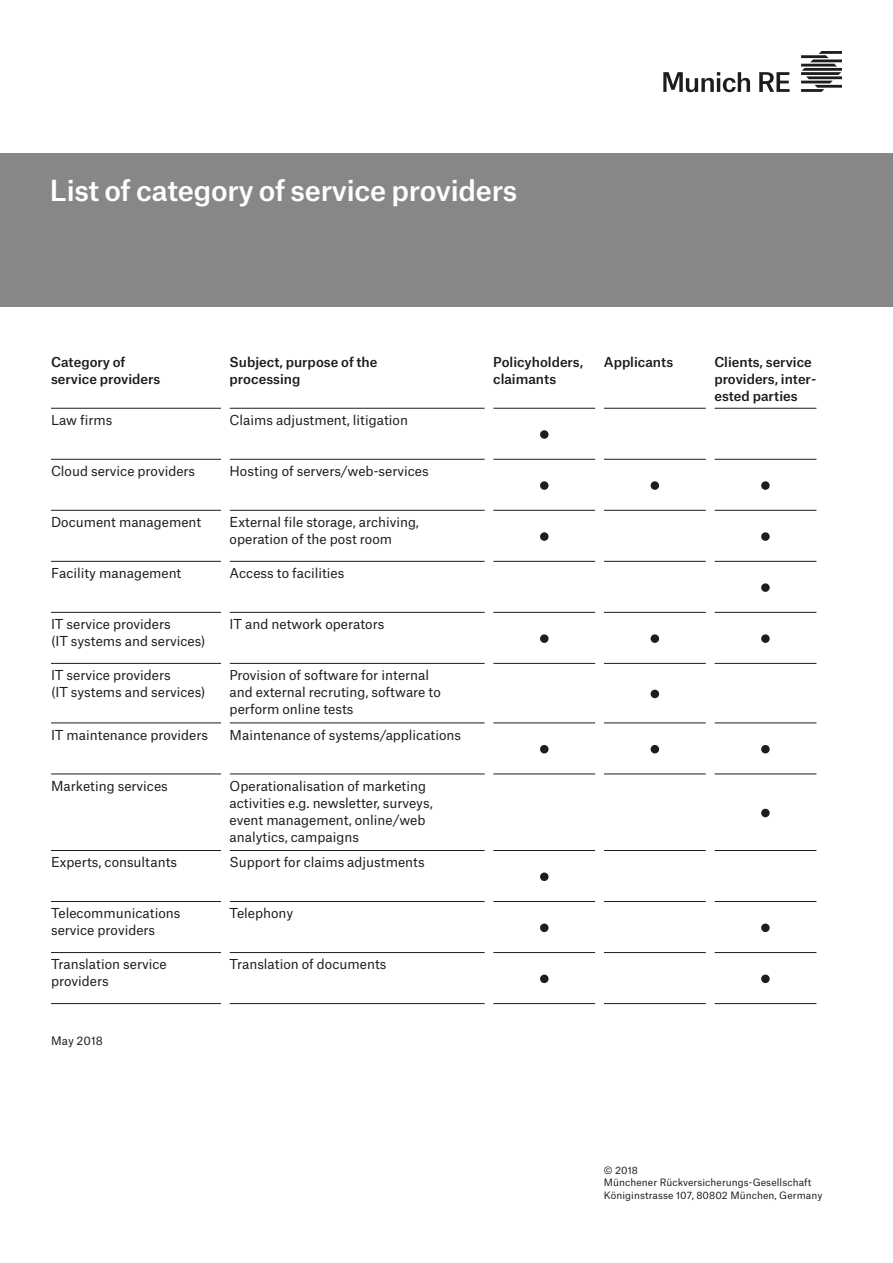
<style>
.page{position:relative;width:893px;height:1263px;background:#fff}
.page>*{position:absolute;margin:0;border:0;box-sizing:border-box;transform-origin:0 0}
.t1{font:500 27.75px "Munich Re";letter-spacing:-.01em;color:#fff}
.t2{font:13.2px/17px "Munich Re";color:#1d1d1b}
.t3{font:500 13.2px/17px "Munich Re";color:#1d1d1b}
.t4{font:11.25px "Munich Re";letter-spacing:.005em;color:#1d1d1b}
.t5{font:9.75px/12.8px "Munich Re";letter-spacing:.01em;color:#1d1d1b}
</style>
<div class="page">
<div style="left:0;top:153px;width:893px;height:153px;background:#878787"></div>
<svg style="left:663px;top:51px;width:179px;height:41px"></svg>
<hr style="left:51px;top:408px;width:170px;height:1px;background:#1d1d1b">
<hr style="left:230px;top:408px;width:255px;height:1px;background:#1d1d1b">
<hr style="left:493px;top:408px;width:102px;height:1px;background:#1d1d1b">
<hr style="left:604px;top:408px;width:102px;height:1px;background:#1d1d1b">
<hr style="left:714px;top:408px;width:102px;height:1px;background:#1d1d1b">
<hr style="left:51px;top:459px;width:170px;height:1px;background:#1d1d1b">
<hr style="left:230px;top:459px;width:255px;height:1px;background:#1d1d1b">
<hr style="left:493px;top:459px;width:102px;height:1px;background:#1d1d1b">
<hr style="left:604px;top:459px;width:102px;height:1px;background:#1d1d1b">
<hr style="left:714px;top:459px;width:102px;height:1px;background:#1d1d1b">
<hr style="left:51px;top:510px;width:170px;height:1px;background:#1d1d1b">
<hr style="left:230px;top:510px;width:255px;height:1px;background:#1d1d1b">
<hr style="left:493px;top:510px;width:102px;height:1px;background:#1d1d1b">
<hr style="left:604px;top:510px;width:102px;height:1px;background:#1d1d1b">
<hr style="left:714px;top:510px;width:102px;height:1px;background:#1d1d1b">
<hr style="left:51px;top:561px;width:170px;height:1px;background:#1d1d1b">
<hr style="left:230px;top:561px;width:255px;height:1px;background:#1d1d1b">
<hr style="left:493px;top:561px;width:102px;height:1px;background:#1d1d1b">
<hr style="left:604px;top:561px;width:102px;height:1px;background:#1d1d1b">
<hr style="left:714px;top:561px;width:102px;height:1px;background:#1d1d1b">
<hr style="left:51px;top:612px;width:170px;height:1px;background:#1d1d1b">
<hr style="left:230px;top:612px;width:255px;height:1px;background:#1d1d1b">
<hr style="left:493px;top:612px;width:102px;height:1px;background:#1d1d1b">
<hr style="left:604px;top:612px;width:102px;height:1px;background:#1d1d1b">
<hr style="left:714px;top:612px;width:102px;height:1px;background:#1d1d1b">
<hr style="left:51px;top:663px;width:170px;height:1px;background:#1d1d1b">
<hr style="left:230px;top:663px;width:255px;height:1px;background:#1d1d1b">
<hr style="left:493px;top:663px;width:102px;height:1px;background:#1d1d1b">
<hr style="left:604px;top:663px;width:102px;height:1px;background:#1d1d1b">
<hr style="left:714px;top:663px;width:102px;height:1px;background:#1d1d1b">
<hr style="left:51px;top:723px;width:170px;height:1px;background:#1d1d1b">
<hr style="left:230px;top:723px;width:255px;height:1px;background:#1d1d1b">
<hr style="left:493px;top:723px;width:102px;height:1px;background:#1d1d1b">
<hr style="left:604px;top:723px;width:102px;height:1px;background:#1d1d1b">
<hr style="left:714px;top:723px;width:102px;height:1px;background:#1d1d1b">
<hr style="left:51px;top:774px;width:170px;height:1px;background:#1d1d1b">
<hr style="left:230px;top:774px;width:255px;height:1px;background:#1d1d1b">
<hr style="left:493px;top:774px;width:102px;height:1px;background:#1d1d1b">
<hr style="left:604px;top:774px;width:102px;height:1px;background:#1d1d1b">
<hr style="left:714px;top:774px;width:102px;height:1px;background:#1d1d1b">
<hr style="left:51px;top:850px;width:170px;height:1px;background:#1d1d1b">
<hr style="left:230px;top:850px;width:255px;height:1px;background:#1d1d1b">
<hr style="left:493px;top:850px;width:102px;height:1px;background:#1d1d1b">
<hr style="left:604px;top:850px;width:102px;height:1px;background:#1d1d1b">
<hr style="left:714px;top:850px;width:102px;height:1px;background:#1d1d1b">
<hr style="left:51px;top:901px;width:170px;height:1px;background:#1d1d1b">
<hr style="left:230px;top:901px;width:255px;height:1px;background:#1d1d1b">
<hr style="left:493px;top:901px;width:102px;height:1px;background:#1d1d1b">
<hr style="left:604px;top:901px;width:102px;height:1px;background:#1d1d1b">
<hr style="left:714px;top:901px;width:102px;height:1px;background:#1d1d1b">
<hr style="left:51px;top:952px;width:170px;height:1px;background:#1d1d1b">
<hr style="left:230px;top:952px;width:255px;height:1px;background:#1d1d1b">
<hr style="left:493px;top:952px;width:102px;height:1px;background:#1d1d1b">
<hr style="left:604px;top:952px;width:102px;height:1px;background:#1d1d1b">
<hr style="left:714px;top:952px;width:102px;height:1px;background:#1d1d1b">
<hr style="left:51px;top:1003px;width:170px;height:1px;background:#1d1d1b">
<hr style="left:230px;top:1003px;width:255px;height:1px;background:#1d1d1b">
<hr style="left:493px;top:1003px;width:102px;height:1px;background:#1d1d1b">
<hr style="left:604px;top:1003px;width:102px;height:1px;background:#1d1d1b">
<hr style="left:714px;top:1003px;width:102px;height:1px;background:#1d1d1b">
<div style="left:540px;top:430px;width:9px;height:9px;background:#1d1d1b;border-radius:50%"></div>
<div style="left:540px;top:481px;width:9px;height:9px;background:#1d1d1b;border-radius:50%"></div>
<div style="left:651px;top:481px;width:8px;height:9px;background:#1d1d1b;border-radius:50%"></div>
<div style="left:761px;top:481px;width:9px;height:9px;background:#1d1d1b;border-radius:50%"></div>
<div style="left:540px;top:532px;width:9px;height:9px;background:#1d1d1b;border-radius:50%"></div>
<div style="left:761px;top:532px;width:9px;height:9px;background:#1d1d1b;border-radius:50%"></div>
<div style="left:761px;top:583px;width:9px;height:9px;background:#1d1d1b;border-radius:50%"></div>
<div style="left:540px;top:634px;width:9px;height:9px;background:#1d1d1b;border-radius:50%"></div>
<div style="left:651px;top:634px;width:8px;height:9px;background:#1d1d1b;border-radius:50%"></div>
<div style="left:761px;top:634px;width:9px;height:9px;background:#1d1d1b;border-radius:50%"></div>
<div style="left:651px;top:690px;width:8px;height:8px;background:#1d1d1b;border-radius:50%"></div>
<div style="left:540px;top:745px;width:9px;height:8px;background:#1d1d1b;border-radius:50%"></div>
<div style="left:651px;top:745px;width:8px;height:8px;background:#1d1d1b;border-radius:50%"></div>
<div style="left:761px;top:745px;width:9px;height:8px;background:#1d1d1b;border-radius:50%"></div>
<div style="left:761px;top:809px;width:9px;height:8px;background:#1d1d1b;border-radius:50%"></div>
<div style="left:540px;top:872px;width:9px;height:9px;background:#1d1d1b;border-radius:50%"></div>
<div style="left:540px;top:923px;width:9px;height:9px;background:#1d1d1b;border-radius:50%"></div>
<div style="left:761px;top:923px;width:9px;height:9px;background:#1d1d1b;border-radius:50%"></div>
<div style="left:540px;top:974px;width:9px;height:9px;background:#1d1d1b;border-radius:50%"></div>
<div style="left:761px;top:974px;width:9px;height:9px;background:#1d1d1b;border-radius:50%"></div>
<h1 class="t1" style="left:50px;top:168px;width:469px">List of category of service providers</h1>
<p class="t3" style="left:51px;top:352px;width:111px">Category of service providers</p>
<p class="t3" style="left:230px;top:352px;width:149px">Subject, purpose of the processing</p>
<p class="t3" style="left:493px;top:352px;width:91px">Policyholders, claimants</p>
<p class="t3" style="left:604px;top:352px;width:71px">Applicants</p>
<p class="t3" style="left:714px;top:352px;width:103px">Clients, service providers, inter&shy;ested parties</p>
<p class="t2" style="left:51px;top:410px;width:63px">Law firms</p>
<p class="t2" style="left:230px;top:410px;width:180px">Claims adjustment, litigation</p>
<p class="t2" style="left:51px;top:461px;width:146px">Cloud service providers</p>
<p class="t2" style="left:230px;top:461px;width:201px">Hosting of servers/web-services</p>
<p class="t2" style="left:51px;top:512px;width:152px">Document management</p>
<p class="t2" style="left:230px;top:512px;width:191px">External file storage, archiving, operation of the post room</p>
<p class="t2" style="left:51px;top:563px;width:132px">Facility management</p>
<p class="t2" style="left:230px;top:563px;width:116px">Access to facilities</p>
<p class="t2" style="left:51px;top:614px;width:156px">IT service providers<br>(IT systems and services)</p>
<p class="t2" style="left:230px;top:614px;width:156px">IT and network operators</p>
<p class="t2" style="left:51px;top:665px;width:156px">IT service providers<br>(IT systems and services)</p>
<p class="t2" style="left:230px;top:665px;width:213px">Provision of software for internal and external recruting, software to perform online tests</p>
<p class="t2" style="left:51px;top:725px;width:159px">IT maintenance providers</p>
<p class="t2" style="left:230px;top:725px;width:233px">Maintenance of systems/applications</p>
<p class="t2" style="left:51px;top:776px;width:118px">Marketing services</p>
<p class="t2" style="left:230px;top:776px;width:205px">Operationalisation of marketing activities e.g. newsletter, surveys, event management, online/web analytics, campaigns</p>
<p class="t2" style="left:51px;top:852px;width:128px">Experts, consultants</p>
<p class="t2" style="left:230px;top:852px;width:196px">Support for claims adjustments</p>
<p class="t2" style="left:51px;top:903px;width:131px">Telecommunications service providers</p>
<p class="t2" style="left:230px;top:903px;width:65px">Telephony</p>
<p class="t2" style="left:51px;top:954px;width:117px">Translation service providers</p>
<p class="t2" style="left:230px;top:954px;width:158px">Translation of documents</p>
<p class="t4" style="left:51px;top:1031px;width:53px">May 2018</p>
<p class="t5" style="left:604px;top:1162px;width:220px">© 2018<br>Münchener Rückversicherungs-Gesellschaft<br>Königinstrasse 107, 80802 München, Germany</p>
</div>
